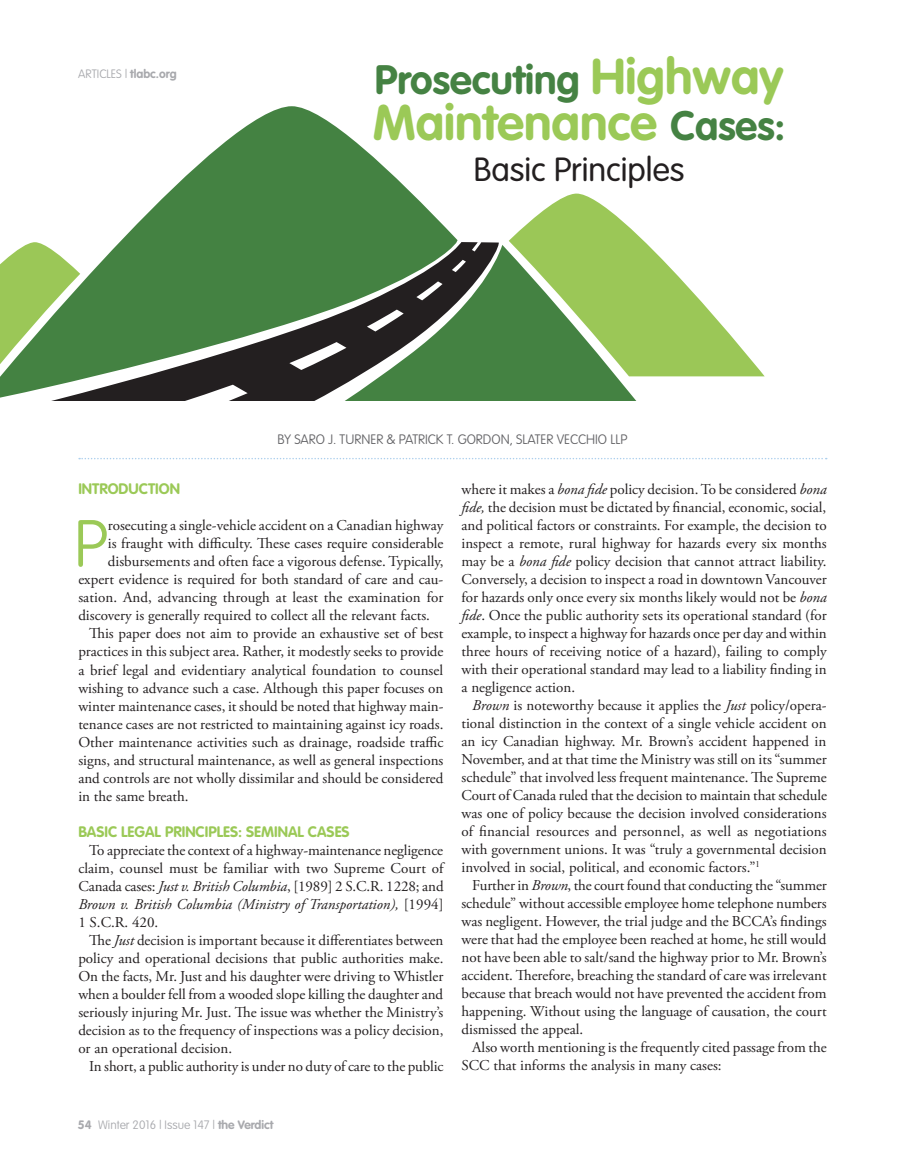
<style>
.page{position:relative;width:905px;height:1175px;background:#fff}
.page>*{position:absolute;margin:0;border:0;box-sizing:border-box;transform-origin:0 0}
.t1{font:100 65.1px "VAG Rounded";color:#9bc957}
.t2{font:700 49.5px "VAG Rounded";color:#9bc957}
.t3{font:700 40.5px "VAG Rounded";color:#458243}
.t4{font:300 33px "VAG Rounded";color:#231f20}
.t5{font:15px/18px "Adobe Garamond Pro";color:#231f20;text-align:justify}
.t6{font:700 15px "VAG Rounded";color:#9bc957}
.t7{font:100 13.5px "VAG Rounded";color:#636366}
.t8{font:100 12px "VAG Rounded";color:#a8a9ad}
.s1{font-weight:700}
.s2{font-size:49.5px;color:#9bc957}
.s3{font-size:40.5px;color:#458243}
.s4{font-style:italic}
</style>
<div class="page">
<svg style="left:79px;top:458px;width:747px;height:1px"></svg>
<svg style="left:508px;top:194px;width:256px;height:182px"></svg>
<svg style="left:0;top:106px;width:457px;height:294px;fill:#448242"></svg>
<svg style="left:305px;top:245px;width:351px;height:155px;background:#648d54"></svg>
<svg style="left:472px;top:242px;width:9px;height:9px"></svg>
<svg style="left:367px;top:309px;width:36px;height:22px"></svg>
<svg style="left:289px;top:342px;width:57px;height:28px"></svg>
<svg style="left:452px;top:260px;width:14px;height:12px"></svg>
<svg style="left:109px;top:385px;width:139px;height:15px"></svg>
<svg style="left:416px;top:281px;width:26px;height:19px"></svg>
<p class="t8" style="left:78px;top:67px;width:100px">ARTICLES | <span class="s1">tlabc.org</span></p>
<h3 class="t3" style="left:375px;top:56px;width:410px">Prosecuting <span class="s2">Highway</span></h3>
<h2 class="t2" style="left:373px;top:94px;width:414px">Maintenance <span class="s3">Cases:</span></h2>
<h3 class="t4" style="left:473px;top:150px;width:212px">Basic Principles</h3>
<p class="t7" style="left:277px;top:432px;width:351px">BY SARO J. TURNER &amp; PATRICK T. GORDON, SLATER VECCHIO LLP</p>
<p class="t6" style="left:78px;top:480px;width:103px">INTRODUCTION</p>
<h1 class="t1" style="left:74px;top:506px;width:35px">P</h1>
<p class="t5" style="left:108px;top:517px;width:337px">rosecuting a single-vehicle accident on a Canadian highway</p>
<p class="t5" style="left:108px;top:535px;width:337px">is fraught with difficulty. These cases require considerable</p>
<p class="t5" style="left:108px;top:553px;width:337px">disbursements and often face a vigorous defense. Typically,</p>
<p class="t5" style="left:78px;top:571px;width:366px">expert evidence is required for both standard of care and cau-</p>
<p class="t5" style="left:78px;top:589px;width:366px">sation. And, advancing through at least the examination for</p>
<p class="t5" style="left:78px;top:607px;width:353px">discovery is generally required to collect all the relevant facts.</p>
<p class="t5" style="left:89px;top:625px;width:356px">This paper does not aim to provide an exhaustive set of best</p>
<p class="t5" style="left:78px;top:643px;width:366px">practices in this subject area. Rather, it modestly seeks to provide</p>
<p class="t5" style="left:78px;top:661px;width:366px">a brief legal and evidentiary analytical foundation to counsel</p>
<p class="t5" style="left:78px;top:679px;width:366px">wishing to advance such a case. Although this paper focuses on</p>
<p class="t5" style="left:78px;top:697px;width:366px">winter maintenance cases, it should be noted that highway main-</p>
<p class="t5" style="left:78px;top:715px;width:366px">tenance cases are not restricted to maintaining against icy roads.</p>
<p class="t5" style="left:78px;top:733px;width:366px">Other maintenance activities such as drainage, roadside traffic</p>
<p class="t5" style="left:78px;top:751px;width:366px">signs, and structural maintenance, as well as general inspections</p>
<p class="t5" style="left:78px;top:769px;width:366px">and controls are not wholly dissimilar and should be considered</p>
<p class="t5" style="left:78px;top:787px;width:112px">in the same breath.</p>
<p class="t6" style="left:78px;top:822px;width:273px">BASIC LEGAL PRINCIPLES: SEMINAL CASES</p>
<p class="t5" style="left:78px;top:841px;width:367px;text-indent:11px">To appreciate the context of a highway-maintenance negligence claim, counsel must be familiar with two Supreme Court of Canada cases: <span class="s4">Just v. British Columbia</span>, [1989] 2 S.C.R. 1228; and <span class="s4">Brown v. British Columbia (Ministry of Transportation),</span> [1994] 1 S.C.R. 420.</p>
<p class="t5" style="left:78px;top:931px;width:366px;text-indent:11px">The <span class="s4">Just</span> decision is important because it differentiates between policy and operational decisions that public authorities make.<br>On the facts, Mr. Just and his daughter were driving to Whistler when a boulder fell from a wooded slope killing the daughter and seriously injuring Mr. Just. The issue was whether the Ministry’s decision as to the frequency of inspections was a policy decision, or an operational decision.</p>
<p class="t5" style="left:89px;top:1057px;width:356px">In short, a public authority is under no duty of care to the public</p>
<p class="t5" style="left:461px;top:480px;width:367px">where it makes a <span class="s4">bona fide</span> policy decision. To be considered <span class="s4">bona fide,</span> the decision must be dictated by financial, economic, social, and political factors or constraints. For example, the decision to inspect a remote, rural highway for hazards every six months may be a <span class="s4">bona fide</span> policy decision that cannot attract liability.<br>Conversely, a decision to inspect a road in downtown Vancouver for hazards only once every six months likely would not be <span class="s4">bona fide</span>. Once the public authority sets its operational standard (for example, to inspect a highway for hazards once per day and within three hours of receiving notice of a hazard), failing to comply with their operational standard may lead to a liability finding in a negligence action.</p>
<p class="t5" style="left:461px;top:696px;width:367px;text-indent:11px"><span class="s4">Brown</span> is noteworthy because it applies the <span class="s4">Just</span> policy/opera&shy;tional distinction in the context of a single vehicle accident on an icy Canadian highway. Mr. Brown’s accident happened in November, and at that time the Ministry was still on its “summer schedule” that involved less frequent maintenance. The Supreme Court of Canada ruled that the decision to maintain that schedule was one of policy because the decision involved considerations of financial resources and personnel, as well as negotiations with government unions. It was “truly a governmental decision involved in social, political, and economic factors.”<sup>1</sup></p>
<p class="t5" style="left:461px;top:876px;width:367px;text-indent:11px">Further in <span class="s4">Brown</span>, the court found that conducting the “summer schedule” without accessible employee home telephone numbers was negligent. However, the trial judge and the BCCA’s findings were that had the employee been reached at home, he still would not have been able to salt/sand the highway prior to Mr. Brown’s accident. Therefore, breaching the standard of care was irrelevant because that breach would not have prevented the accident from happening. Without using the language of causation, the court dismissed the appeal.</p>
<p class="t5" style="left:461px;top:1038px;width:367px;text-indent:11px">Also worth mentioning is the frequently cited passage from the<br>SCC that informs the analysis in many cases:</p>
<p class="t8" style="left:78px;top:1118px;width:197px"><span class="s1">54</span> Winter 2016 | Issue 147 | <span class="s1">the Verdict</span></p>
</div>
